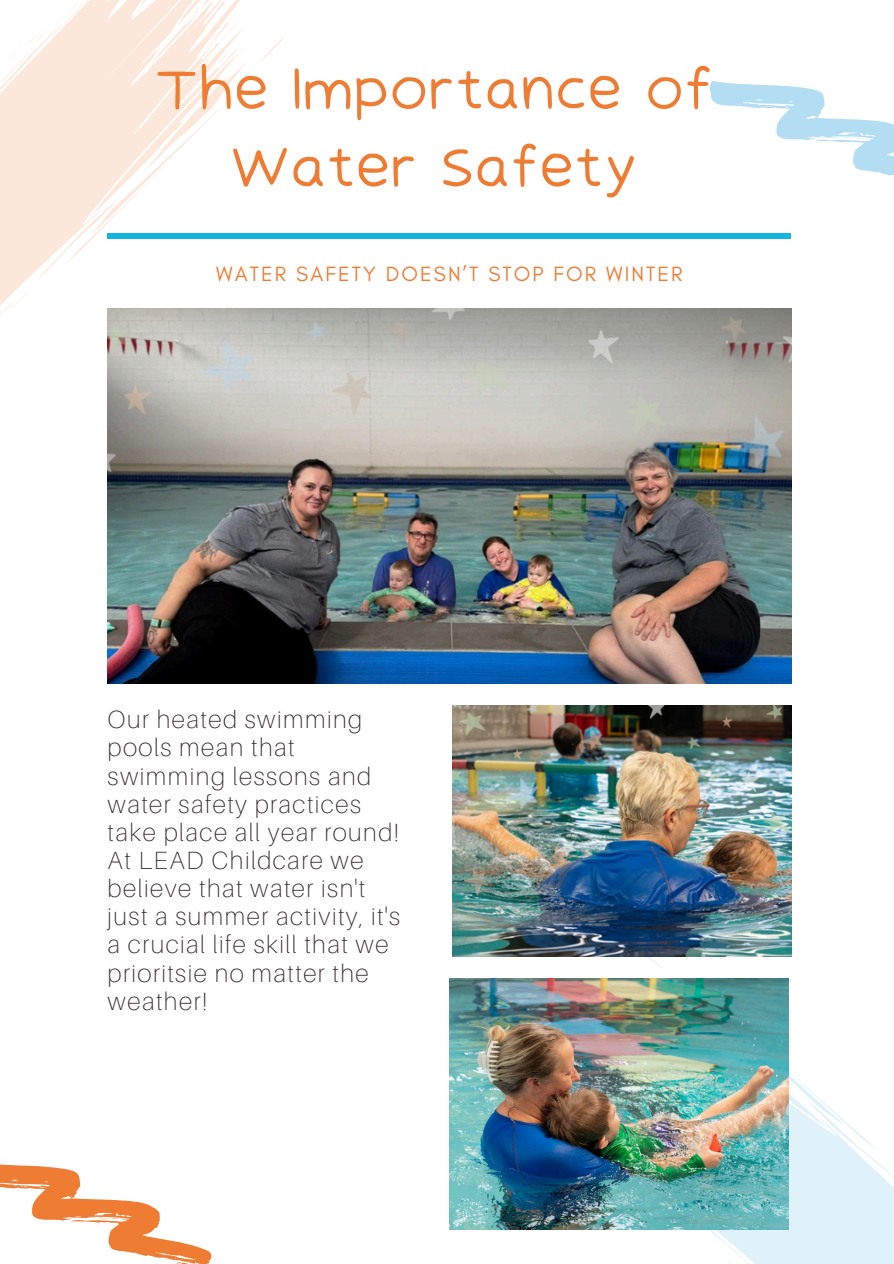
<style>
.page{position:relative;width:894px;height:1264px;background:#fff}
.page>*{position:absolute;margin:0;border:0;box-sizing:border-box;transform-origin:0 0}
.t1{font:55.5px/77.7px "Irene Florentina";letter-spacing:-.075em;color:#ee7c33;text-align:center}
.t2{font:100 24.9px/28.2px "Aileron";letter-spacing:.06em;color:#2e2427}
.t3{font:21px "Glacial Indifference";letter-spacing:.1em;color:#ee7c33}
</style>
<div class="page">
<svg style="left:0;top:0;width:286px;height:328px"></svg>
<svg style="left:709px;top:81px;width:184px;height:95px"></svg>
<svg style="left:0;top:1164px;width:212px;height:99px"></svg>
<svg style="left:512px;top:943px;width:381px;height:320px"></svg>
<img style="left:452px;top:705px;width:338px;height:251px">
<div style="left:108px;top:233px;width:683px;height:6px;background:#11b5e0"></div>
<img style="left:108px;top:309px;width:683px;height:374px">
<img style="left:449px;top:978px;width:339px;height:251px">
<p class="t1" style="left:152px;top:50px;width:564px">The Importance of<br>Water Safety</p>
<p class="t3" style="left:216px;top:261px;width:468px">WATER SAFETY DOESN’T STOP FOR WINTER</p>
<h1 class="t2" style="left:108px;top:705px;width:294px">Our heated swimming pools mean that swimming lessons and water safety practices take place all year round!<br>At LEAD Childcare we believe that water isn't just a summer activity, it's a crucial life skill that we prioritsie no matter the weather!</h1>
</div>
